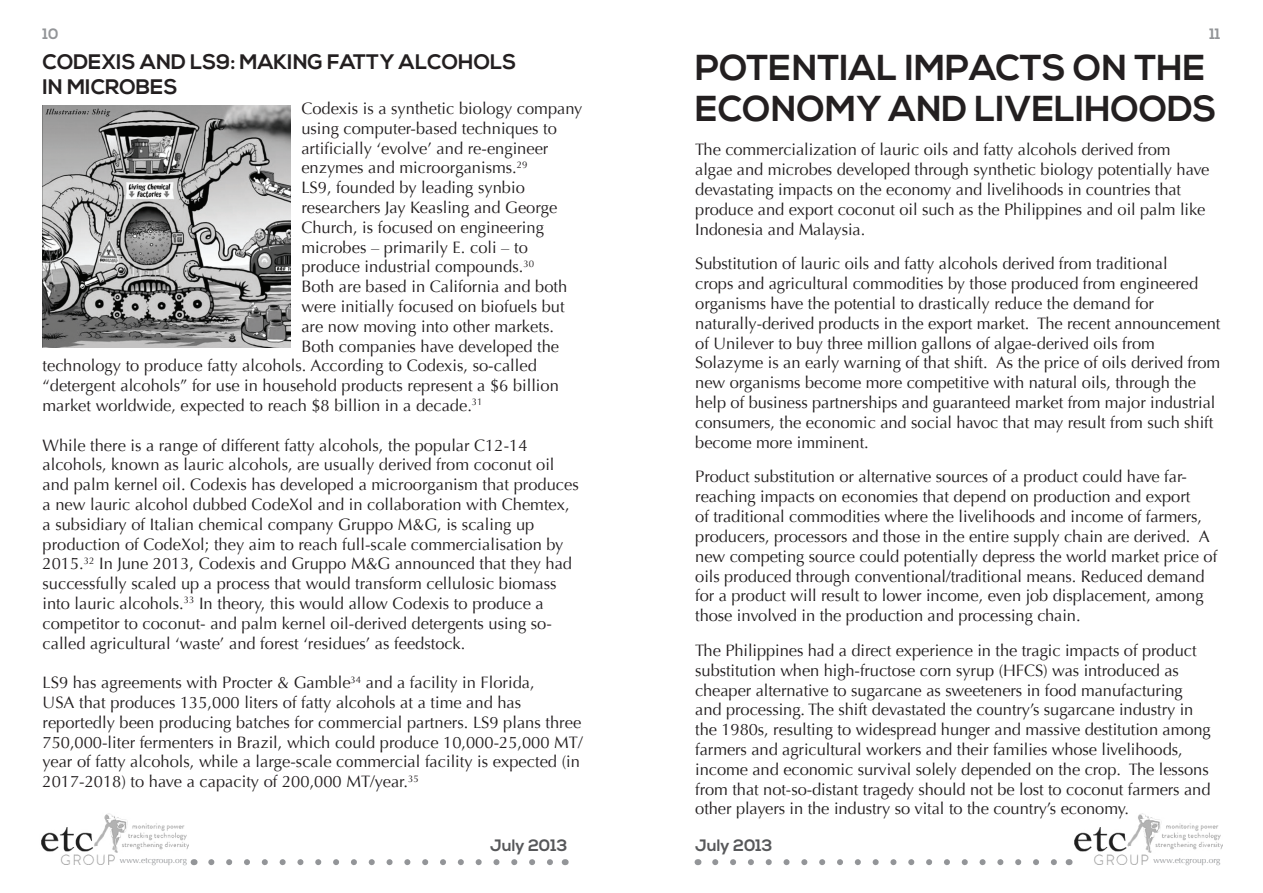
<style>
.page{position:relative;width:1263px;height:893px;background:#fff}
.page>*{position:absolute;margin:0;border:0;box-sizing:border-box;transform-origin:0 0}
.t1{font:700 36px/40.5px "Nexa";color:#231f20}
.t2{font:700 21px/25.2px "Nexa";color:#231f20}
.t3{font:16.5px/19.8px "Optima";letter-spacing:-.005em;color:#231f20}
.t4{font:700 16.5px "Nexa";color:#57585a}
.t5{font:700 15px "Nexa";color:#939598}
.t6{font:8.4px "Optima";color:#939598}
</style>
<div class="page">
<img style="left:1069px;top:813px;width:153px;height:52px">
<img style="left:41px;top:813px;width:148px;height:52px">
<svg style="left:715px;top:859px;width:342px;height:6px"></svg>
<svg style="left:211px;top:859px;width:342px;height:6px"></svg>
<img style="left:43px;top:105px;width:248px;height:243px">
<p class="t5" style="left:43px;top:25px;width:17px">10</p>
<p class="t5" style="left:1209px;top:25px;width:13px">11</p>
<h1 class="t1" style="left:695px;top:49px;width:523px">POTENTIAL IMPACTS ON THE<br>ECONOMY AND LIVELIHOODS</h1>
<p class="t3" style="left:695px;top:140px;width:516px">The commercialization of lauric oils and fatty alcohols derived from algae and microbes developed through synthetic biology potentially have devastating impacts on the economy and livelihoods in countries that produce and export coconut oil such as the Philippines and oil palm like Indonesia and Malaysia.</p>
<p class="t3" style="left:695px;top:254px;width:527px">Substitution of lauric oils and fatty alcohols derived from traditional<br>crops and agricultural commodities by those produced from engineered organisms have the potential to drastically reduce the demand for naturally-derived products in the export market. The recent announcement of Unilever to buy three million gallons of algae-derived oils from Solazyme is an early warning of that shift. As the price of oils derived from new organisms become more competitive with natural oils, through the help of business partnerships and guaranteed market from major industrial consumers, the economic and social havoc that may result from such shift become more imminent.</p>
<p class="t3" style="left:695px;top:467px;width:523px">Product substitution or alternative sources of a product could have far&shy;reaching impacts on economies that depend on production and export<br>of traditional commodities where the livelihoods and income of farmers, producers, processors and those in the entire supply chain are derived. A new competing source could potentially depress the world market price of oils produced through conventional/traditional means. Reduced demand for a product will result to lower income, even job displacement, among those involved in the production and processing chain.</p>
<p class="t3" style="left:695px;top:641px;width:517px">The Philippines had a direct experience in the tragic impacts of product substitution when high-fructose corn syrup (HFCS) was introduced as cheaper alternative to sugarcane as sweeteners in food manufacturing and processing. The shift devastated the country’s sugarcane industry in the 1980s, resulting to widespread hunger and massive destitution among farmers and agricultural workers and their families whose livelihoods, income and economic survival solely depended on the crop. The lessons from that not-so-distant tragedy should not be lost to coconut farmers and other players in the industry so vital to the country’s economy.</p>
<p class="t2" style="left:43px;top:50px;width:475px">CODEXIS AND LS9: MAKING FATTY ALCOHOLS<br>IN MICROBES</p>
<p class="t3" style="left:301px;top:99px;width:283px">Codexis is a synthetic biology company</p>
<p class="t3" style="left:301px;top:118px;width:257px">using computer-based techniques to</p>
<p class="t3" style="left:301px;top:138px;width:249px">artificially ‘evolve’ and re-engineer</p>
<p class="t3" style="left:301px;top:158px;width:228px">enzymes and microorganisms.<sup>29</sup></p>
<p class="t3" style="left:301px;top:178px;width:225px">LS9, founded by leading synbio</p>
<p class="t3" style="left:301px;top:198px;width:258px">researchers Jay Keasling and George</p>
<p class="t3" style="left:301px;top:217px;width:244px">Church, is focused on engineering</p>
<p class="t3" style="left:301px;top:237px;width:228px">microbes – primarily E. coli – to</p>
<p class="t3" style="left:301px;top:257px;width:234px">produce industrial compounds.<sup>30</sup></p>
<p class="t3" style="left:301px;top:277px;width:267px">Both are based in California and both</p>
<p class="t3" style="left:301px;top:297px;width:265px">were initially focused on biofuels but</p>
<p class="t3" style="left:301px;top:316px;width:254px">are now moving into other markets.</p>
<p class="t3" style="left:301px;top:336px;width:259px">Both companies have developed the</p>
<p class="t3" style="left:43px;top:356px;width:496px">technology to produce fatty alcohols. According to Codexis, so-called</p>
<p class="t3" style="left:43px;top:376px;width:518px">“detergent alcohols” for use in household products represent a $6 billion</p>
<p class="t3" style="left:43px;top:396px;width:442px">market worldwide, expected to reach $8 billion in a decade.<sup>31</sup></p>
<p class="t3" style="left:43px;top:435px;width:538px">While there is a range of different fatty alcohols, the popular C12-14 alcohols, known as lauric alcohols, are usually derived from coconut oil and palm kernel oil. Codexis has developed a microorganism that produces a new lauric alcohol dubbed CodeXol and in collaboration with Chemtex, a subsidiary of Italian chemical company Gruppo M&amp;G, is scaling up production of CodeXol; they aim to reach full-scale commercialisation by 2015.<sup>32</sup> In June 2013, Codexis and Gruppo M&amp;G announced that they had successfully scaled up a process that would transform cellulosic biomass into lauric alcohols.<sup>33</sup> In theory, this would allow Codexis to produce a competitor to coconut- and palm kernel oil-derived detergents using so&shy;called agricultural ‘waste’ and forest ‘residues’ as feedstock.</p>
<p class="t3" style="left:43px;top:673px;width:542px">LS9 has agreements with Procter &amp; Gamble<sup>34</sup> and a facility in Florida,<br>USA that produces 135,000 liters of fatty alcohols at a time and has reportedly been producing batches for commercial partners. LS9 plans three 750,000-liter fermenters in Brazil, which could produce 10,000-25,000 MT/ year of fatty alcohols, while a large-scale commercial facility is expected (in 2017-2018) to have a capacity of 200,000 MT/year.<sup>35</sup></p>
<p class="t4" style="left:490px;top:835px;width:79px">July 2013</p>
<p class="t4" style="left:695px;top:835px;width:79px">July 2013</p>
<p class="t6" style="left:120px;top:855px;width:69px">www.etcgroup.org</p>
<p class="t6" style="left:1153px;top:855px;width:69px">www.etcgroup.org</p>
</div>
